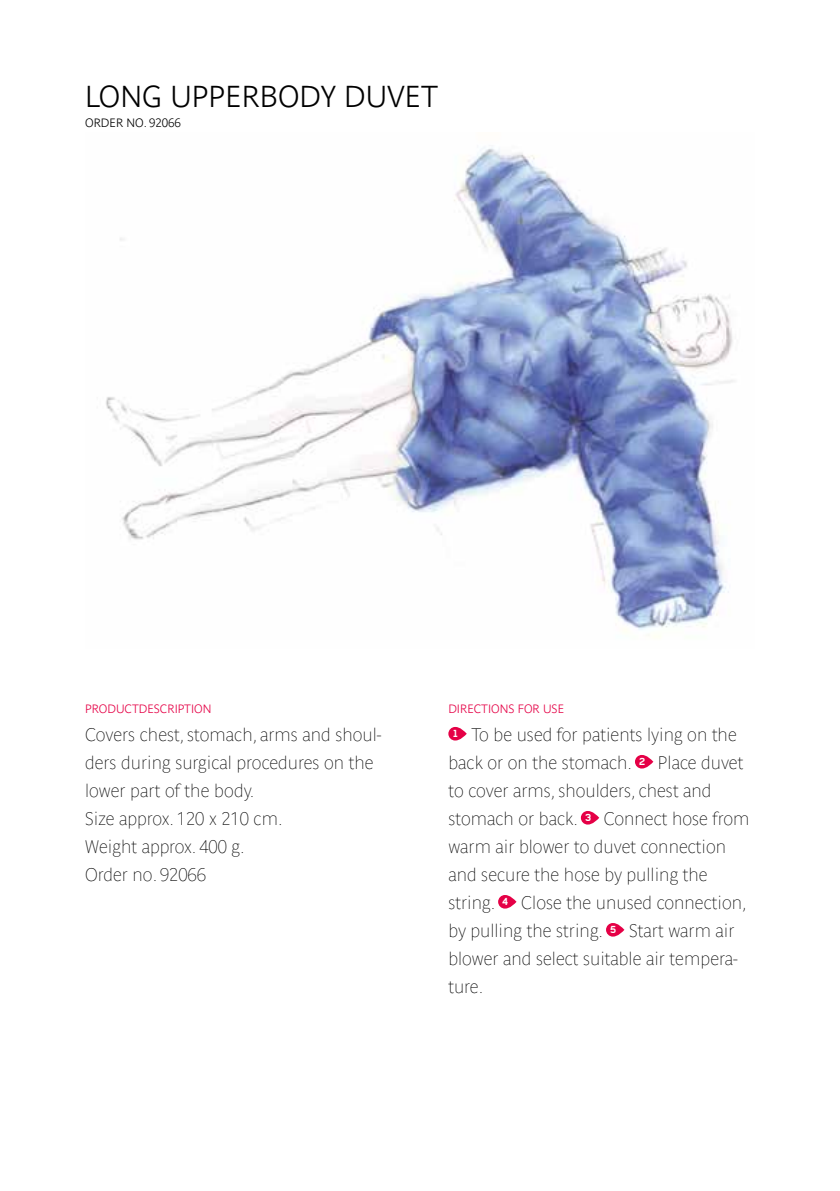
<style>
.page{position:relative;width:840px;height:1191px;background:#fff}
.page>*{position:absolute;margin:0;border:0;box-sizing:border-box;transform-origin:0 0}
.t1{font:700 30px "Parisine Clair";color:#000}
.t2{font:18px/28px "Parisine Clair";color:#000}
.t3{font:700 12px "Parisine Clair";color:#e50046}
.t4{font:700 12px "Parisine Clair";color:#000}
</style>
<div class="page">
<img style="left:106px;top:147px;width:628px;height:491px">
<svg style="left:448px;top:727px;width:18px;height:13px"></svg>
<svg style="left:634px;top:755px;width:19px;height:13px"></svg>
<svg style="left:580px;top:811px;width:19px;height:13px"></svg>
<svg style="left:498px;top:895px;width:18px;height:13px"></svg>
<svg style="left:605px;top:923px;width:19px;height:13px"></svg>
<h1 class="t1" style="left:85px;top:79px;width:354px">LONG UPPERBODY DUVET</h1>
<p class="t4" style="left:85px;top:116px;width:97px">ORDER NO. 92066</p>
<p class="t3" style="left:85px;top:701px;width:128px">PRODUCTDESCRIPTION</p>
<p class="t2" style="left:85px;top:720px;width:298px">Covers chest, stomach, arms and shoul&shy;ders during surgical procedures on the lower part of the body.<br>Size approx. 120 x 210 cm.<br>Weight approx. 400 g.<br>Order no. 92066</p>
<p class="t3" style="left:448px;top:701px;width:117px">DIRECTIONS FOR USE</p>
<p class="t2" style="left:448px;top:720px;width:302px"><sup>1</sup> To be used for patients lying on the back or on the stomach. <sup>2</sup> Place duvet to cover arms, shoulders, chest and stomach or back. <sup>3</sup> Connect hose from warm air blower to duvet connection and secure the hose by pulling the string. <sup>4</sup> Close the unused connection, by pulling the string. <sup>5</sup> Start warm air blower and select suitable air tempera&shy;ture.</p>
</div>
